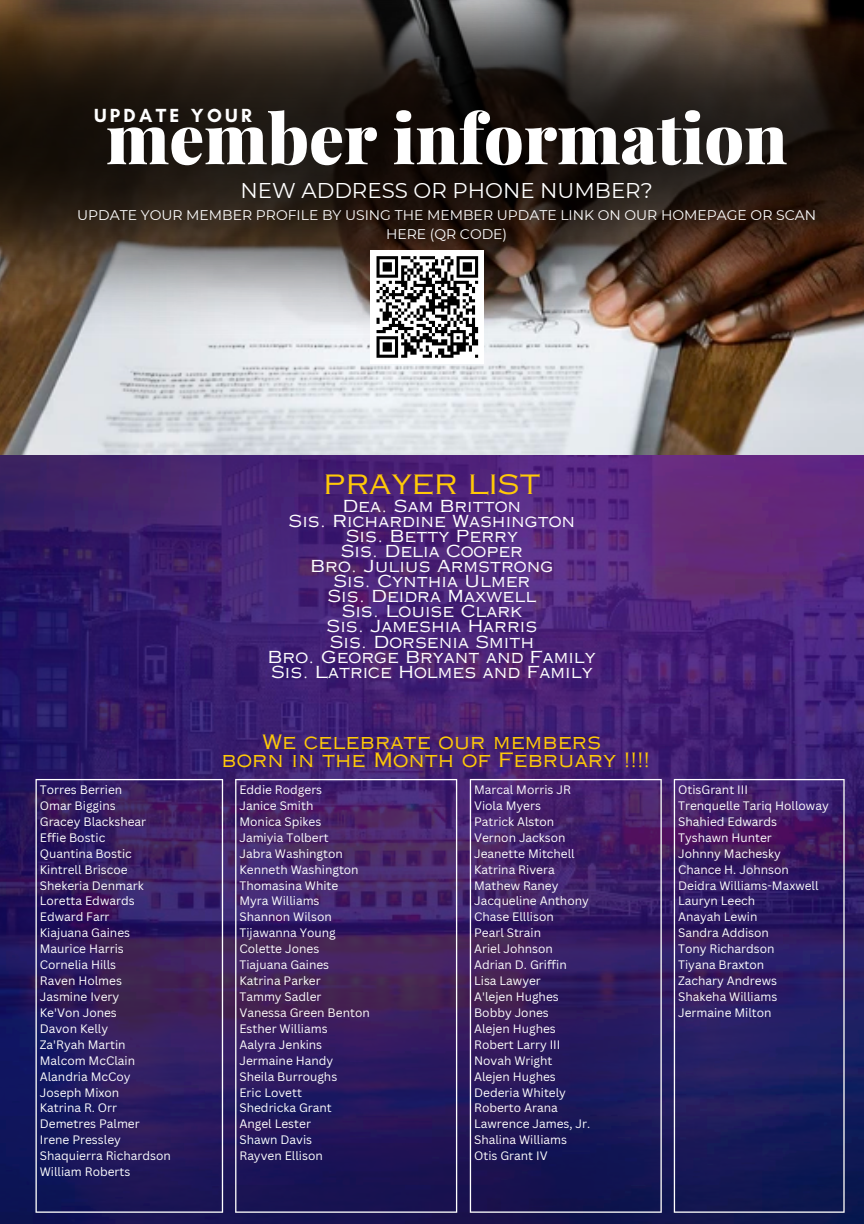
<style>
.page{position:relative;width:864px;height:1224px;background:#fff}
.page>*{position:absolute;margin:0;border:0;box-sizing:border-box;transform-origin:0 0}
.t1{font:900 69.2px "Playfair Display";color:#fff}
.t2{font:26.6px "Copperplate Gothic LT Pro 32 AB";color:#ffc908}
.t3{font:21.4px "Montserrat";color:#fff}
.t4{font:19.6px/17.8px "Copperplate Gothic LT Pro 32 AB";color:#ffc908;text-align:center}
.t5{font:700 19.4px "Glacial Indifference";letter-spacing:.17em;color:#fff}
.t6{font:16.4px/15.2px "Copperplate Gothic LT Pro 32 AB";color:#fff;text-align:center}
.t7{font:14px/19.4px "Montserrat";color:#fff;text-align:center}
.t8{font:12px "Canva Sans";color:#fff}
</style>
<div class="page">
<img style="left:0;top:454px;width:864px;height:770px">
<hr style="left:35px;top:780px;width:2px;height:431px;background:#fff">
<hr style="left:222px;top:780px;width:1px;height:431px;background:#fff">
<hr style="left:35px;top:779px;width:188px;height:1px;background:#fff">
<hr style="left:35px;top:1211px;width:188px;height:2px;background:#fff">
<hr style="left:235px;top:780px;width:1px;height:431px;background:#fff">
<hr style="left:456px;top:780px;width:1px;height:431px;background:#fff">
<hr style="left:235px;top:779px;width:222px;height:1px;background:#fff">
<hr style="left:235px;top:1211px;width:222px;height:2px;background:#fff">
<hr style="left:470px;top:780px;width:1px;height:431px;background:#fff">
<hr style="left:660px;top:780px;width:2px;height:431px;background:#fff">
<hr style="left:470px;top:779px;width:192px;height:1px;background:#fff">
<hr style="left:470px;top:1211px;width:192px;height:2px;background:#fff">
<hr style="left:674px;top:780px;width:1px;height:431px;background:#fff">
<hr style="left:843px;top:780px;width:2px;height:431px;background:#fff">
<hr style="left:674px;top:779px;width:171px;height:1px;background:#fff">
<hr style="left:674px;top:1211px;width:171px;height:2px;background:#fff">
<img style="left:0;top:343px;width:864px;height:111px">
<img style="left:0;top:0;width:864px;height:343px">
<div style="left:370px;top:250px;width:114px;height:114px;background:#fff"></div>
<svg style="left:376px;top:256px;width:103px;height:102px"></svg>
<p class="t5" style="left:94px;top:103px;width:159px">UPDATE YOUR</p>
<p class="t1" style="left:106px;top:89px;width:683px">member information</p>
<p class="t3" style="left:240px;top:177px;width:414px">NEW ADDRESS OR PHONE NUMBER?</p>
<p class="t7" style="left:77px;top:205px;width:740px">UPDATE YOUR MEMBER PROFILE BY USING THE MEMBER UPDATE LINK ON OUR HOMEPAGE OR SCAN<br>HERE (QR CODE)</p>
<p class="t2" style="left:324px;top:474px;width:218px">PRAYER LIST</p>
<p class="t6" style="left:268px;top:500px;width:329px">Dea. Sam Britton<br>Sis. Richardine Washington<br>Sis. Betty Perry<br>Sis. Delia Cooper<br>Bro. Julius Armstrong<br>Sis. Cynthia Ulmer<br>Sis. Deidra Maxwell<br>Sis. Louise Clark<br>Sis. Jameshia Harris<br>Sis. Dorsenia Smith<br>Bro. George Bryant and Family<br>Sis. Latrice Holmes and Family</p>
<p class="t8" style="left:40px;top:781px;width:84px">Torres Berrien</p>
<p class="t8" style="left:40px;top:797px;width:77px">Omar Biggins</p>
<h1 class="t8" style="left:40px;top:813px;width:108px">Gracey Blackshear</h1>
<h2 class="t8" style="left:40px;top:829px;width:67px">Effie Bostic</h2>
<p class="t8" style="left:40px;top:845px;width:94px">Quantina Bostic</p>
<p class="t8" style="left:40px;top:861px;width:89px">Kintrell Briscoe</p>
<p class="t8" style="left:40px;top:877px;width:105px">Shekeria Denmark</p>
<h4 class="t8" style="left:40px;top:893px;width:96px">Loretta Edwards</h4>
<h3 class="t8" style="left:40px;top:909px;width:71px">Edward Farr</h3>
<p class="t8" style="left:40px;top:925px;width:92px">Kiajuana Gaines</p>
<p class="t8" style="left:40px;top:940px;width:86px">Maurice Harris</p>
<p class="t8" style="left:40px;top:956px;width:78px">Cornelia Hills</p>
<p class="t8" style="left:40px;top:972px;width:84px">Raven Holmes</p>
<p class="t8" style="left:40px;top:988px;width:81px">Jasmine Ivery</p>
<p class="t8" style="left:40px;top:1004px;width:79px">Ke'Von Jones</p>
<p class="t8" style="left:40px;top:1020px;width:70px">Davon Kelly</p>
<p class="t8" style="left:40px;top:1036px;width:87px">Za'Ryah Martin</p>
<p class="t8" style="left:40px;top:1052px;width:97px">Malcom McClain</p>
<p class="t8" style="left:40px;top:1068px;width:92px">Alandria McCoy</p>
<p class="t8" style="left:40px;top:1084px;width:81px">Joseph Mixon</p>
<p class="t8" style="left:40px;top:1100px;width:79px">Katrina R. Orr</p>
<p class="t8" style="left:40px;top:1116px;width:101px">Demetres Palmer</p>
<p class="t8" style="left:40px;top:1132px;width:83px">Irene Pressley</p>
<p class="t8" style="left:40px;top:1147px;width:133px">Shaquierra Richardson</p>
<p class="t8" style="left:40px;top:1163px;width:92px">William Roberts</p>
<p class="t4" style="left:221px;top:736px;width:430px">We celebrate our members<br>born in the Month of February !!!!</p>
<p class="t8" style="left:239px;top:781px;width:84px">Eddie Rodgers</p>
<p class="t8" style="left:239px;top:797px;width:75px">Janice Smith</p>
<p class="t8" style="left:239px;top:813px;width:83px">Monica Spikes</p>
<p class="t8" style="left:239px;top:829px;width:91px">Jamiyia Tolbert</p>
<p class="t8" style="left:239px;top:845px;width:105px">Jabra Washington</p>
<p class="t8" style="left:239px;top:861px;width:121px">Kenneth Washington</p>
<p class="t8" style="left:239px;top:877px;width:100px">Thomasina White</p>
<p class="t8" style="left:239px;top:893px;width:82px">Myra Williams</p>
<p class="t8" style="left:239px;top:909px;width:94px">Shannon Wilson</p>
<p class="t8" style="left:239px;top:925px;width:98px">Tijawanna Young</p>
<p class="t8" style="left:239px;top:940px;width:81px">Colette Jones</p>
<p class="t8" style="left:239px;top:956px;width:91px">Tiajuana Gaines</p>
<p class="t8" style="left:239px;top:972px;width:83px">Katrina Parker</p>
<p class="t8" style="left:239px;top:988px;width:84px">Tammy Sadler</p>
<p class="t8" style="left:239px;top:1004px;width:132px">Vanessa Green Benton</p>
<p class="t8" style="left:239px;top:1020px;width:90px">Esther Williams</p>
<p class="t8" style="left:239px;top:1036px;width:84px">Aalyra Jenkins</p>
<p class="t8" style="left:239px;top:1052px;width:95px">Jermaine Handy</p>
<p class="t8" style="left:239px;top:1068px;width:99px">Sheila Burroughs</p>
<p class="t8" style="left:239px;top:1084px;width:64px">Eric Lovett</p>
<p class="t8" style="left:239px;top:1100px;width:94px">Shedricka Grant</p>
<p class="t8" style="left:239px;top:1116px;width:73px">Angel Lester</p>
<p class="t8" style="left:239px;top:1132px;width:74px">Shawn Davis</p>
<p class="t8" style="left:239px;top:1147px;width:85px">Rayven Ellison</p>
<p class="t8" style="left:474px;top:781px;width:98px">Marcal Morris JR</p>
<p class="t8" style="left:474px;top:797px;width:68px">Viola Myers</p>
<p class="t8" style="left:474px;top:813px;width:82px">Patrick Alston</p>
<p class="t8" style="left:474px;top:829px;width:93px">Vernon Jackson</p>
<p class="t8" style="left:474px;top:845px;width:102px">Jeanette Mitchell</p>
<p class="t8" style="left:474px;top:861px;width:82px">Katrina Rivera</p>
<p class="t8" style="left:474px;top:877px;width:86px">Mathew Raney</p>
<p class="t8" style="left:474px;top:893px;width:116px">Jacqueline Anthony</p>
<p class="t8" style="left:474px;top:909px;width:81px">Chase Elllison</p>
<p class="t8" style="left:474px;top:925px;width:69px">Pearl Strain</p>
<p class="t8" style="left:474px;top:940px;width:80px">Ariel Johnson</p>
<p class="t8" style="left:474px;top:956px;width:94px">Adrian D. Griffin</p>
<p class="t8" style="left:474px;top:972px;width:68px">Lisa Lawyer</p>
<p class="t8" style="left:474px;top:988px;width:86px">A'lejen Hughes</p>
<p class="t8" style="left:474px;top:1004px;width:76px">Bobby Jones</p>
<p class="t8" style="left:474px;top:1020px;width:83px">Alejen Hughes</p>
<p class="t8" style="left:474px;top:1036px;width:88px">Robert Larry III</p>
<p class="t8" style="left:474px;top:1052px;width:80px">Novah Wright</p>
<p class="t8" style="left:474px;top:1068px;width:83px">Alejen Hughes</p>
<p class="t8" style="left:474px;top:1084px;width:93px">Dederia Whitely</p>
<p class="t8" style="left:474px;top:1100px;width:85px">Roberto Arana</p>
<p class="t8" style="left:474px;top:1116px;width:118px">Lawrence James, Jr.</p>
<p class="t8" style="left:474px;top:1132px;width:95px">Shalina Williams</p>
<p class="t8" style="left:474px;top:1147px;width:75px">Otis Grant IV</p>
<p class="t8" style="left:678px;top:781px;width:71px">OtisGrant III</p>
<p class="t8" style="left:678px;top:797px;width:152px">Trenquelle Tariq Holloway</p>
<p class="t8" style="left:678px;top:813px;width:100px">Shahied Edwards</p>
<p class="t8" style="left:678px;top:829px;width:95px">Tyshawn Hunter</p>
<p class="t8" style="left:678px;top:845px;width:104px">Johnny Machesky</p>
<p class="t8" style="left:678px;top:861px;width:112px">Chance H. Johnson</p>
<p class="t8" style="left:678px;top:877px;width:142px">Deidra Williams-Maxwell</p>
<p class="t8" style="left:678px;top:893px;width:79px">Lauryn Leech</p>
<p class="t8" style="left:678px;top:909px;width:81px">Anayah Lewin</p>
<p class="t8" style="left:678px;top:925px;width:92px">Sandra Addison</p>
<p class="t8" style="left:678px;top:940px;width:98px">Tony Richardson</p>
<p class="t8" style="left:678px;top:956px;width:88px">Tiyana Braxton</p>
<p class="t8" style="left:678px;top:972px;width:100px">Zachary Andrews</p>
<p class="t8" style="left:678px;top:988px;width:101px">Shakeha Williams</p>
<p class="t8" style="left:678px;top:1004px;width:95px">Jermaine Milton</p>
</div>
